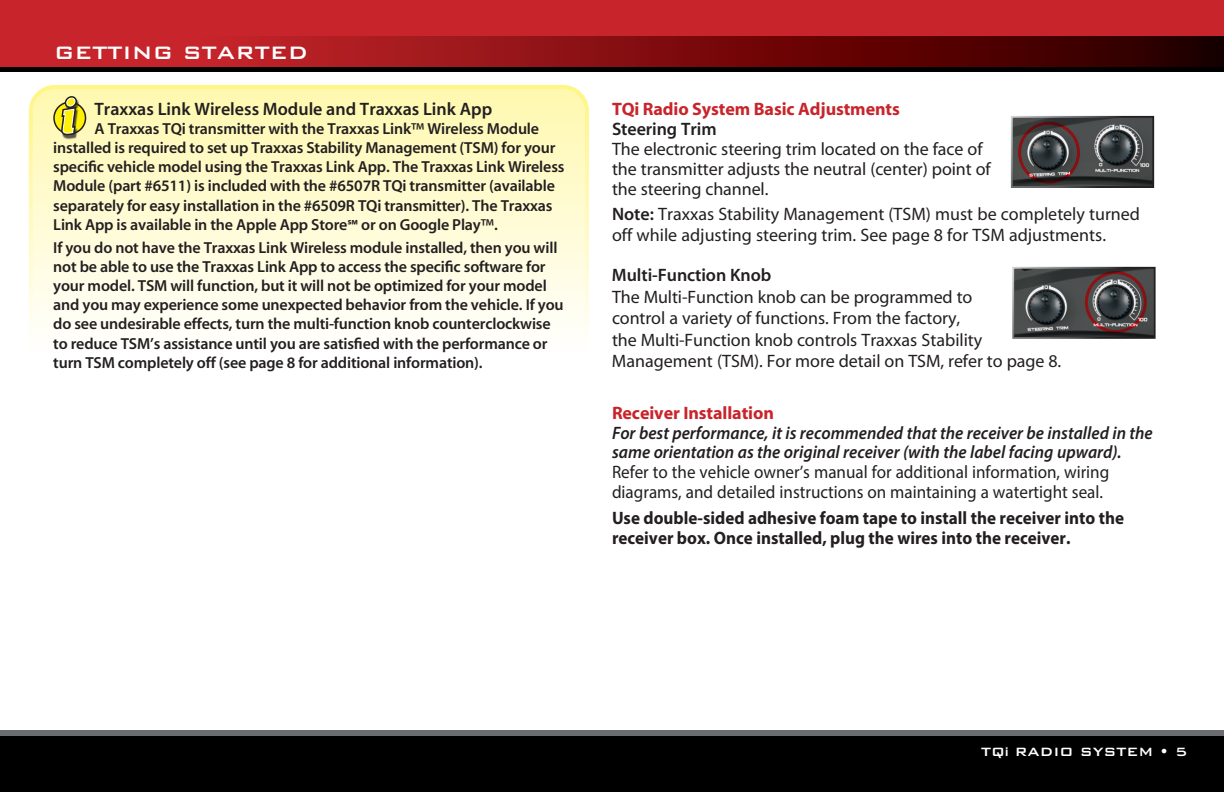
<style>
.page{position:relative;width:1224px;height:792px;background:#fff}
.page>*{position:absolute;margin:0;border:0;box-sizing:border-box;transform-origin:0 0}
.t1{font:24px "Bank Gothic Medium BT";color:#fff}
.t2{font:18px/21.6px "Myriad";letter-spacing:-.005em;color:#231f20}
.t3{font:italic 600 18px/20px "Myriad Pro";color:#231f20;scale:.95 1}
.t4{font:700 18px/20px "Myriad Pro";color:#231f20;scale:.95 1}
.t5{font:600 18px "Myriad";color:#231f20}
.t6{font:700 18px "Myriad";letter-spacing:-.005em;color:#c8242b}
.t7{font:600 16px/19.2px "Myriad";letter-spacing:-.01em;color:#231f20}
.t8{font:16px "Bank Gothic Medium BT";color:#fff}
.s1{font-family:"Calibri";font-weight:700}
.s2{font-weight:600}
.s3{font-weight:400;font-style:normal}
.s4{font-family:"Arial";font-weight:700;font-size:12px}
</style>
<div class="page">
<div style="left:0;top:731px;width:1224px;height:61px;background:linear-gradient(to right,#6c6d70,#6c6d70)"></div>
<div style="left:0;top:737px;width:1224px;height:55px;background:#000"></div>
<div style="left:0;top:0;width:1224px;height:72px;background:#000"></div>
<div style="left:0;top:0;width:1224px;height:50px;background:#c8242b"></div>
<svg style="left:0;top:36px;width:1224px;height:31px;background:#841013"></svg>
<img style="left:1015px;top:270px;width:138px;height:66px">
<div style="left:1085px;top:271px;width:62px;height:62px;border:3px solid #ee1d23;border-radius:50%"></div>
<img style="left:1014px;top:119px;width:137px;height:66px">
<div style="left:1018px;top:122px;width:62px;height:62px;border:3px solid #ee1d23;border-radius:50%"></div>
<svg style="left:34px;top:90px;width:550px;height:231px;background:#fefad1"></svg>
<div style="left:29px;top:85px;width:560px;height:297px;border:4px solid #fff;border-radius:24px"></div>
<svg style="left:54px;top:102px;width:32px;height:32px"></svg>
<div style="left:53px;top:101px;width:33px;height:33px;border:2px solid #231f20;border-radius:50%"></div>
<div style="left:62px;top:98px;width:18px;height:41px;background:#231f20;opacity:.75"></div>
<div style="left:64px;top:96px;width:13px;height:12px;border:4px solid #231f20;border-radius:50%"></div>
<svg style="left:66px;top:98px;width:9px;height:8px"></svg>
<div style="left:66px;top:97px;width:10px;height:10px;border:1px solid #fff;border-radius:50%"></div>
<svg style="left:59px;top:105px;width:20px;height:83px;background:#e2db8b"></svg>
<p class="t1" style="left:54px;top:39px;width:256px">GETTING STARTED</p>
<p class="t5" style="left:95px;top:99px;width:399px">Traxxas Link Wireless Module and Traxxas Link App</p>
<p class="t7" style="left:53px;top:119px;width:513px;text-indent:41px">A Traxxas TQi transmitter with the Traxxas Link™ Wireless Module installed is required to set up Traxxas Stability Management (TSM) for your specific vehicle model using the Traxxas Link App. The Traxxas Link Wireless Module (part #6511) is included with the #6507R TQi transmitter (available separately for easy installation in the #6509R TQi transmitter). The Traxxas Link App is available in the Apple App Store<span class="s1">℠</span> or on Google Play™.</p>
<p class="t7" style="left:53px;top:238px;width:512px">If you do not have the Traxxas Link Wireless module installed, then you will not be able to use the Traxxas Link App to access the specific software for your model. TSM will function, but it will not be optimized for your model and you may experience some unexpected behavior from the vehicle. If you do see undesirable effects, turn the multi-function knob counterclockwise to reduce TSM’s assistance until you are satisfied with the performance or turn TSM completely off (see page 8 for additional information).</p>
<p class="t6" style="left:612px;top:99px;width:289px">TQi Radio System Basic Adjustments</p>
<p class="t2" style="left:612px;top:119px;width:380px;line-height:20px"><span class="s2">Steering Trim<br></span>The electronic steering trim located on the face of the transmitter adjusts the neutral (center) point of the steering channel.</p>
<p class="t2" style="left:612px;top:204px;width:530px"><span class="s2">Note:</span> Traxxas Stability Management (TSM) must be completely turned off while adjusting steering trim. See page 8 for TSM adjustments.</p>
<p class="t5" style="left:612px;top:266px;width:161px">Multi-Function Knob</p>
<p class="t2" style="left:612px;top:287px;width:451px">The Multi-Function knob can be programmed to<br>control a variety of functions. From the factory,<br>the Multi-Function knob controls Traxxas Stability Management (TSM). For more detail on TSM, refer to page 8.</p>
<p class="t6" style="left:612px;top:403px;width:163px">Receiver Installation</p>
<p class="t3" style="left:612px;top:422px;width:571px">For best performance, it is recommended that the receiver be installed in the same orientation as the original receiver (with the label facing upward).<br><span class="s3">Refer to the vehicle owner’s manual for additional information, wiring diagrams, and detailed instructions on maintaining a watertight seal.</span></p>
<p class="t4" style="left:612px;top:508px;width:541px">Use double-sided adhesive foam tape to install the receiver into the receiver box. Once installed, plug the wires into the receiver.</p>
<p class="t8" style="left:981px;top:743px;width:208px">TQ<span class="s4">i</span> RADIO SYSTEM • 5</p>
</div>
